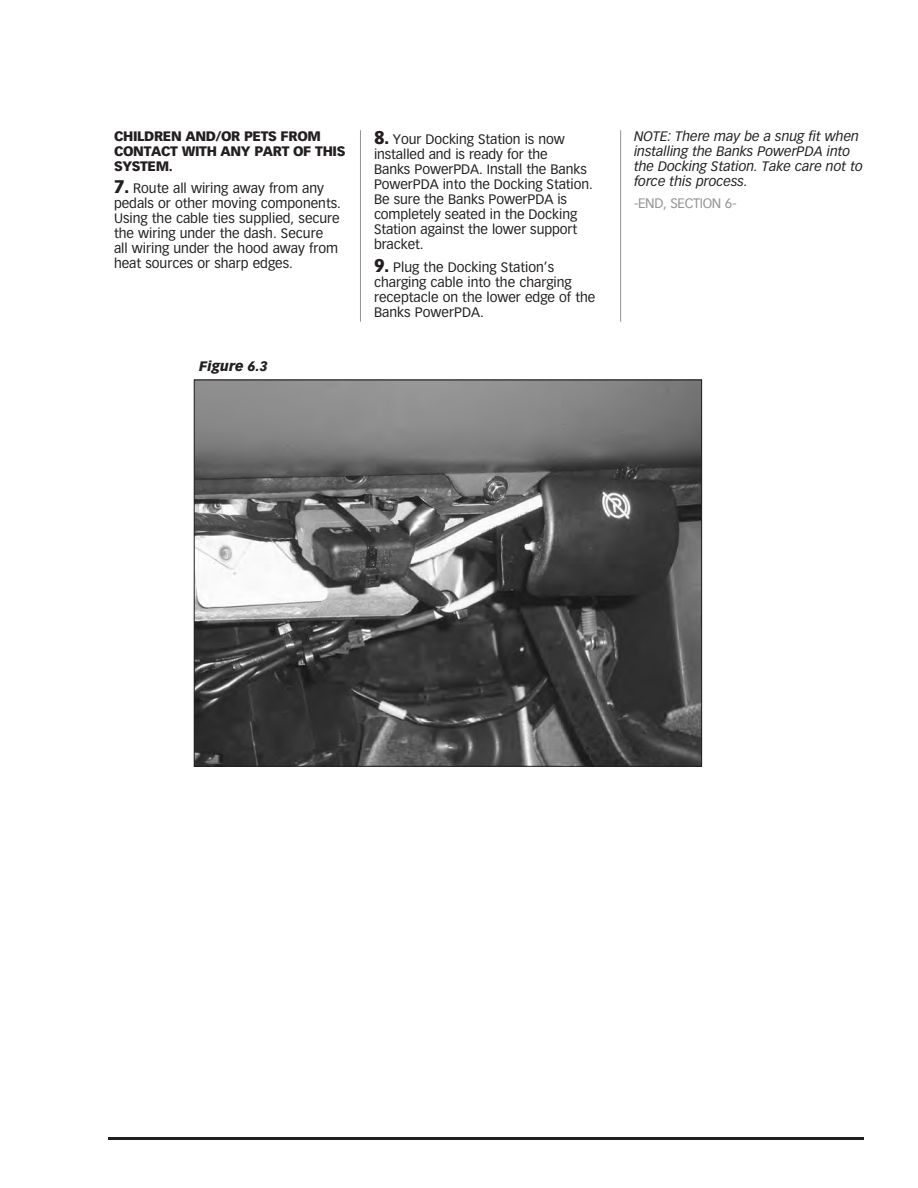
<style>
.page{position:relative;width:918px;height:1188px;background:#fff}
.page>*{position:absolute;margin:0;border:0;box-sizing:border-box;transform-origin:0 0}
.t1{font:13.5px/15px "Vectora LT Std";color:#231f20}
.t2{font:italic 13.5px/15px "Vectora LT Std";color:#231f20}
.t3{font:900 13.5px/15px "Vectora LT Std";letter-spacing:-.025em;color:#231f20}
.t4{font:13.5px "Vectora LT Std";color:#939598}
.t5{font:italic 900 13.5px "Vectora LT Std";color:#231f20}
.s1{font-weight:900;font-size:18px}
</style>
<div class="page">
<hr style="left:108px;top:1137px;width:756px;height:3px;background:#231f20">
<hr style="left:360px;top:130px;width:1px;height:192px;background:#939598">
<hr style="left:620px;top:130px;width:1px;height:192px;background:#939598">
<img style="left:196px;top:382px;width:504px;height:383px">
<p class="t3" style="left:114px;top:129px;width:233px">CHILDREN AND/OR PETS FROM<br>CONTACT WITH ANY PART OF THIS<br>SYSTEM.</p>
<p class="t1" style="left:114px;top:181px;width:229px"><span class="s1">7.</span> Route all wiring away from any pedals or other moving components.<br>Using the cable ties supplied, secure the wiring under the dash. Secure<br>all wiring under the hood away from heat sources or sharp edges.</p>
<p class="t5" style="left:199px;top:358px;width:70px">Figure 6.3</p>
<p class="t1" style="left:374px;top:132px;width:220px"><span class="s1">8.</span> Your Docking Station is now installed and is ready for the<br>Banks PowerPDA. Install the Banks<br>PowerPDA into the Docking Station.<br>Be sure the Banks PowerPDA is completely seated in the Docking<br>Station against the lower support bracket.</p>
<p class="t1" style="left:374px;top:260px;width:223px"><span class="s1">9.</span> Plug the Docking Station’s charging cable into the charging receptacle on the lower edge of the<br>Banks PowerPDA.</p>
<p class="t2" style="left:634px;top:129px;width:230px">NOTE: There may be a snug fit when installing the Banks PowerPDA into the Docking Station. Take care not to force this process.</p>
<p class="t4" style="left:634px;top:196px;width:14px">-end</p>
<p class="t4" style="left:663px;top:196px;width:38px">, section</p>
<p class="t4" style="left:725px;top:196px;width:13px">6-</p>
</div>
